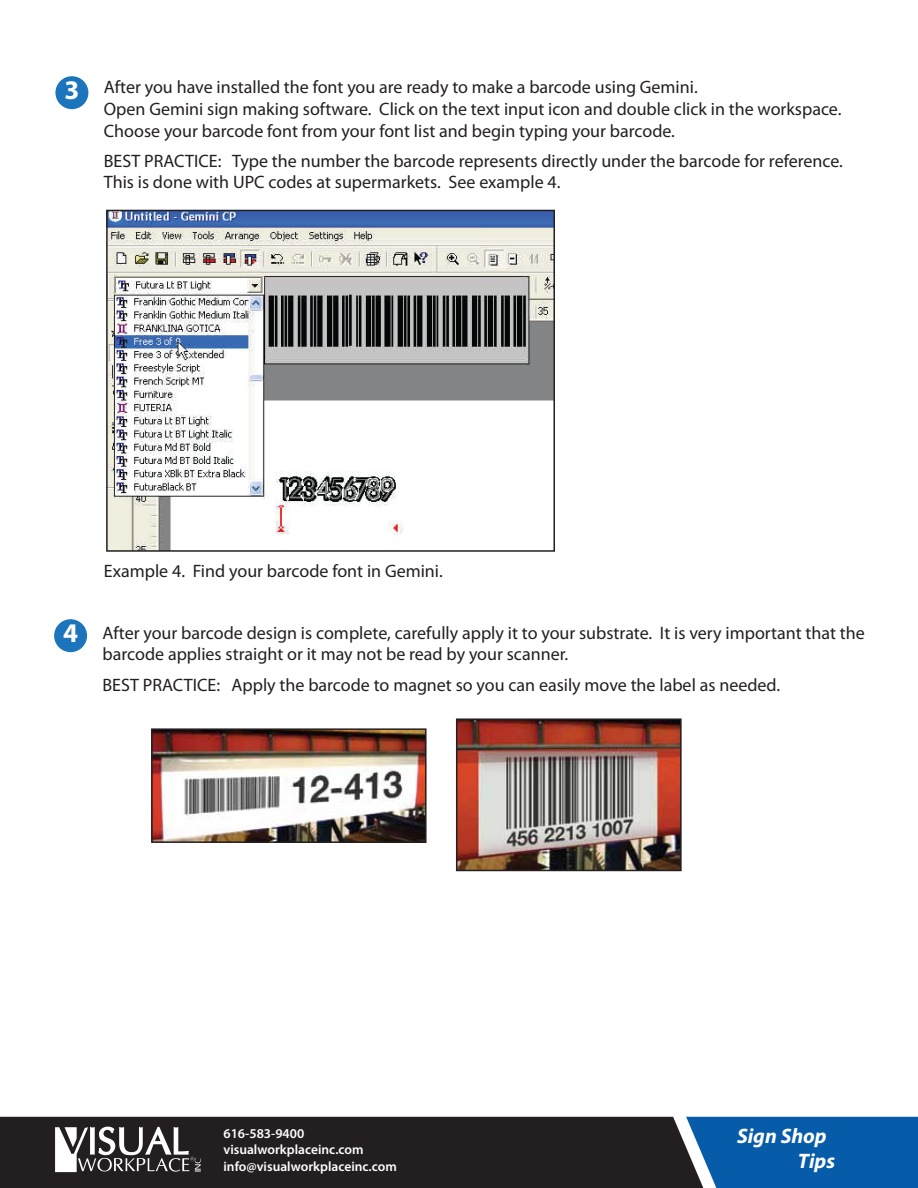
<style>
.page{position:relative;width:918px;height:1188px;background:#fff}
.page>*{position:absolute;margin:0;border:0;box-sizing:border-box;transform-origin:0 0}
.t1{font:700 27px "Myriad Pro";color:#fff}
.t2{font:italic 700 21px/25.2px "Myriad Pro";color:#fff}
.t3{font:18px/21.6px "Myriad Pro";color:#231f20}
.t4{font:600 13.5px/16.2px "Myriad Pro";color:#fff}
</style>
<div class="page">
<div style="left:56px;top:77px;width:32px;height:31px;background:#1c75bc;border-radius:50%"></div>
<div style="left:55px;top:76px;width:33px;height:33px;border:2px solid #1c75bc;border-radius:50%"></div>
<img style="left:109px;top:213px;width:443px;height:336px">
<div style="left:106px;top:210px;width:449px;height:342px;border:2px solid #231f20"></div>
<div style="left:55px;top:620px;width:31px;height:31px;background:#1c75bc;border-radius:50%"></div>
<div style="left:54px;top:619px;width:33px;height:33px;border:2px solid #1c75bc;border-radius:50%"></div>
<img style="left:154px;top:731px;width:270px;height:109px">
<div style="left:151px;top:728px;width:276px;height:115px;border:2px solid #231f20"></div>
<img style="left:459px;top:721px;width:220px;height:147px">
<div style="left:456px;top:718px;width:226px;height:153px;border:2px solid #231f20"></div>
<div style="left:0;top:1117px;width:686px;height:71px;background:#231f20"></div>
<svg style="left:55px;top:1127px;width:146px;height:45px"></svg>
<svg style="left:686px;top:1117px;width:232px;height:71px;background:#1362aa"></svg>
<h1 class="t1" style="left:64px;top:72px;width:16px">3</h1>
<p class="t3" style="left:104px;top:76px;width:739px">After you have installed the font you are ready to make a barcode using Gemini.<br>Open Gemini sign making software. Click on the text input icon and double click in the workspace.<br>Choose your barcode font from your font list and begin typing your barcode.</p>
<p class="t3" style="left:104px;top:150px;width:741px">BEST PRACTICE: Type the number the barcode represents directly under the barcode for reference.<br>This is done with UPC codes at supermarkets. See example 4.</p>
<h1 class="t1" style="left:63px;top:615px;width:16px">4</h1>
<p class="t3" style="left:104px;top:560px;width:341px">Example 4. Find your barcode font in Gemini.</p>
<p class="t3" style="left:103px;top:622px;width:764px">After your barcode design is complete, carefully apply it to your substrate. It is very important that the barcode applies straight or it may not be read by your scanner.</p>
<p class="t3" style="left:103px;top:673px;width:679px">BEST PRACTICE: Apply the barcode to magnet so you can easily move the label as needed.</p>
<p class="t4" style="left:224px;top:1125px;width:175px">616-583-9400 visualworkplaceinc.com info@visualworkplaceinc.com</p>
<p class="t2" style="left:798px;top:1123px;width:39px;text-indent:-61px">Sign Shop<br>Tips</p>
</div>
